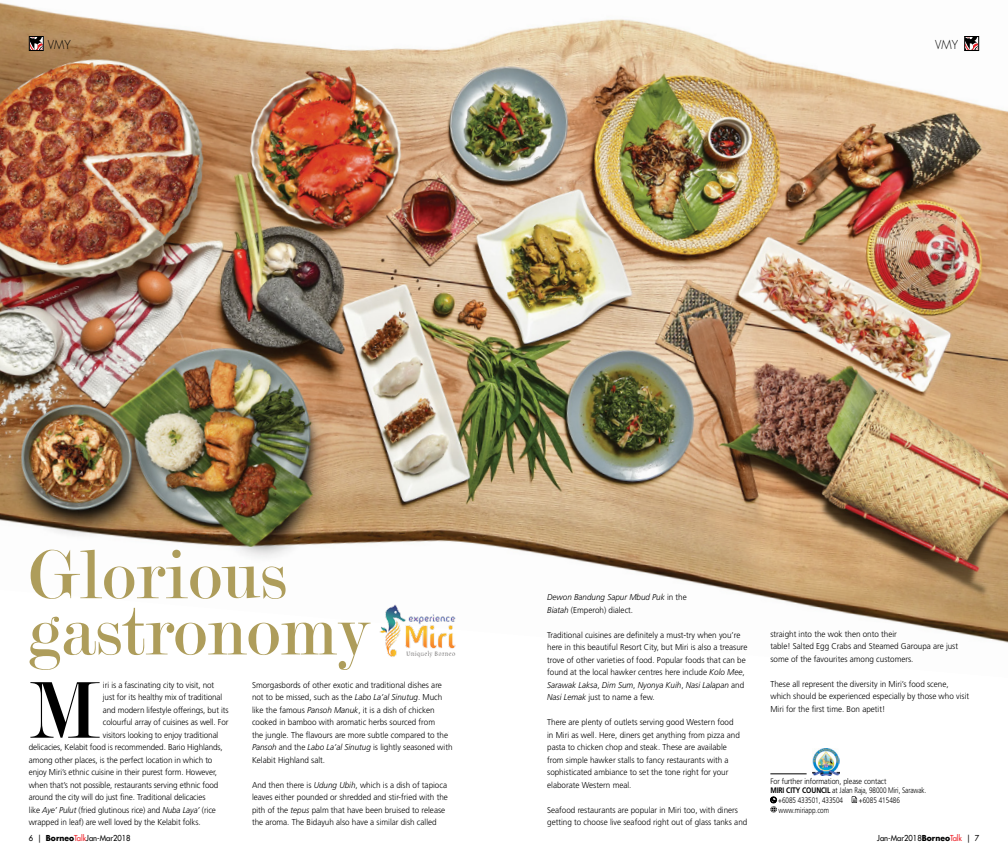
<style>
.page{position:relative;width:1008px;height:864px;background:#fff}
.page>*{position:absolute;margin:0;border:0;box-sizing:border-box;transform-origin:0 0}
.t1{font:86px "Modern";color:#000;scale:.95 1}
.t2{font:74.3px/56.2px "Modern";color:#ae9d5b}
.t3{font:300 12px "Futura Std";color:#000;scale:.95 1}
.t4{font:300 8.5px/12.5px "Frutiger";color:#000;scale:.95 1}
.t5{font:italic 300 8.5px/12.5px "Frutiger";color:#000;scale:.95 1}
.t6{font:500 8px "Futura Std";color:#000;scale:.95 1}
.t7{font:300 8px "Frutiger";letter-spacing:-.01em;color:#000;scale:.85 1}
.t8{font:300 8px "Frutiger";letter-spacing:-.01em;color:#000;scale:.8 1}
.t9{font:300 8px "Frutiger";letter-spacing:-.01em;color:#000;scale:.9 1}
.s1{font-style:italic}
.s2{font-style:normal}
.s3{font-weight:700}
.s4{color:#ed1d24}
</style>
<div class="page">
<img style="left:0;top:2px;width:1008px;height:641px">
<svg style="left:31px;top:38px;width:11px;height:11px"></svg>
<div style="left:29px;top:36px;width:15px;height:15px;border:1px solid #000"></div>
<svg style="left:966px;top:38px;width:11px;height:11px"></svg>
<div style="left:964px;top:36px;width:15px;height:15px;border:1px solid #000"></div>
<hr style="left:770px;top:773px;width:37px;height:1px;background:#000">
<img style="left:812px;top:748px;width:28px;height:28px">
<svg style="left:852px;top:796px;width:5px;height:7px"></svg>
<svg style="left:770px;top:797px;width:7px;height:16px"></svg>
<img style="left:378px;top:591px;width:79px;height:67px">
<h3 class="t3" style="left:48px;top:37px;width:26px">VMY</h3>
<h3 class="t3" style="left:935px;top:37px;width:26px">VMY</h3>
<h2 class="t2" style="left:29px;top:548px;width:342px">Glorious gastronomy</h2>
<h1 class="t1" style="left:29px;top:668px;width:75px">M</h1>
<p class="t4" style="left:103px;top:679px;width:119px">iri is a fascinating city to visit, not</p>
<p class="t4" style="left:103px;top:691px;width:127px">just for its healthy mix of traditional</p>
<p class="t4" style="left:103px;top:704px;width:134px">and modern lifestyle offerings, but its</p>
<p class="t4" style="left:103px;top:716px;width:134px">colourful array of cuisines as well. For</p>
<p class="t4" style="left:103px;top:729px;width:123px">visitors looking to enjoy traditional</p>
<p class="t4" style="left:29px;top:741px;width:206px">delicacies, Kelabit food is recommended. Bario Highlands,</p>
<p class="t4" style="left:29px;top:754px;width:195px">among other places, is the perfect location in which to</p>
<p class="t4" style="left:29px;top:766px;width:200px">enjoy Miri’s ethnic cuisine in their purest form. However,</p>
<p class="t4" style="left:29px;top:779px;width:201px">when that’s not possible, restaurants serving ethnic food</p>
<p class="t4" style="left:29px;top:791px;width:188px">around the city will do just fine. Traditional delicacies</p>
<p class="t4" style="left:29px;top:804px;width:199px">like <span class="s1">Aye’ Pulut</span> (fried glutinous rice) and <span class="s1">Nuba Laya’</span> (rice</p>
<p class="t4" style="left:29px;top:816px;width:183px">wrapped in leaf) are well loved by the Kelabit folks.</p>
<p class="t4" style="left:252px;top:679px;width:213px">Smorgasbords of other exotic and traditional dishes are not to be missed, such as the <span class="s1">Labo La’al Sinutug</span>. Much like the famous <span class="s1">Pansoh Manuk</span>, it is a dish of chicken cooked in bamboo with aromatic herbs sourced from<br>the jungle. The flavours are more subtle compared to the <span class="s1">Pansoh</span> and the <span class="s1">Labo La’al Sinutug</span> is lightly seasoned with Kelabit Highland salt.</p>
<p class="t4" style="left:252px;top:779px;width:208px">And then there is <span class="s1">Udung Ubih</span>, which is a dish of tapioca leaves either pounded or shredded and stir-fried with the pith of the <span class="s1">tepus</span> palm that have been bruised to release the aroma. The Bidayuh also have a similar dish called</p>
<p class="t5" style="left:547px;top:591px;width:148px">Dewon Bandung Sapur Mbud Puk <span class="s2">in the<br></span>Biatah <span class="s2">(Emperoh) dialect.</span></p>
<p class="t4" style="left:547px;top:629px;width:212px">Traditional cuisines are definitely a must-try when you’re here in this beautiful Resort City, but Miri is also a treasure trove of other varieties of food. Popular foods that can be found at the local hawker centres here include <span class="s1">Kolo Mee</span>, <span class="s1">Sarawak Laksa</span>, <span class="s1">Dim Sum</span>, <span class="s1">Nyonya Kuih</span>, <span class="s1">Nasi Lalapan</span> and <span class="s1">Nasi Lemak</span> just to name a few.</p>
<p class="t4" style="left:547px;top:716px;width:204px">There are plenty of outlets serving good Western food in Miri as well. Here, diners get anything from pizza and pasta to chicken chop and steak. These are available from simple hawker stalls to fancy restaurants with a sophisticated ambiance to set the tone right for your elaborate Western meal.</p>
<p class="t4" style="left:547px;top:804px;width:212px">Seafood restaurants are popular in Miri too, with diners getting to choose live seafood right out of glass tanks and</p>
<p class="t4" style="left:770px;top:628px;width:199px">straight into the wok then onto their<br>table! Salted Egg Crabs and Steamed Garoupa are just some of the favourites among customers.</p>
<p class="t4" style="left:770px;top:678px;width:211px">These all represent the diversity in Miri’s food scene, which should be experienced especially by those who visit<br>Miri for the first time. Bon apetit!</p>
<p class="t9" style="left:770px;top:777px;width:130px">For further information, please contact</p>
<p class="t7" style="left:770px;top:786px;width:185px"><span class="s3">MIRI CITY COUNCIL</span> at Jalan Raja, 98000 Miri, Sarawak.</p>
<p class="t8" style="left:778px;top:796px;width:83px">+6085 433501, 433504</p>
<p class="t8" style="left:859px;top:796px;width:53px">+6085 415486</p>
<p class="t8" style="left:779px;top:805px;width:65px">www.miriapp.com</p>
<p class="t6" style="left:29px;top:834px;width:109px">6 | <span class="s3">Borneo</span><span class="s4">Talk</span>Jan-Mar2018</p>
<p class="t6" style="left:877px;top:834px;width:109px">Jan-Mar2018<span class="s3">Borneo</span><span class="s4">Talk</span> | 7</p>
</div>
